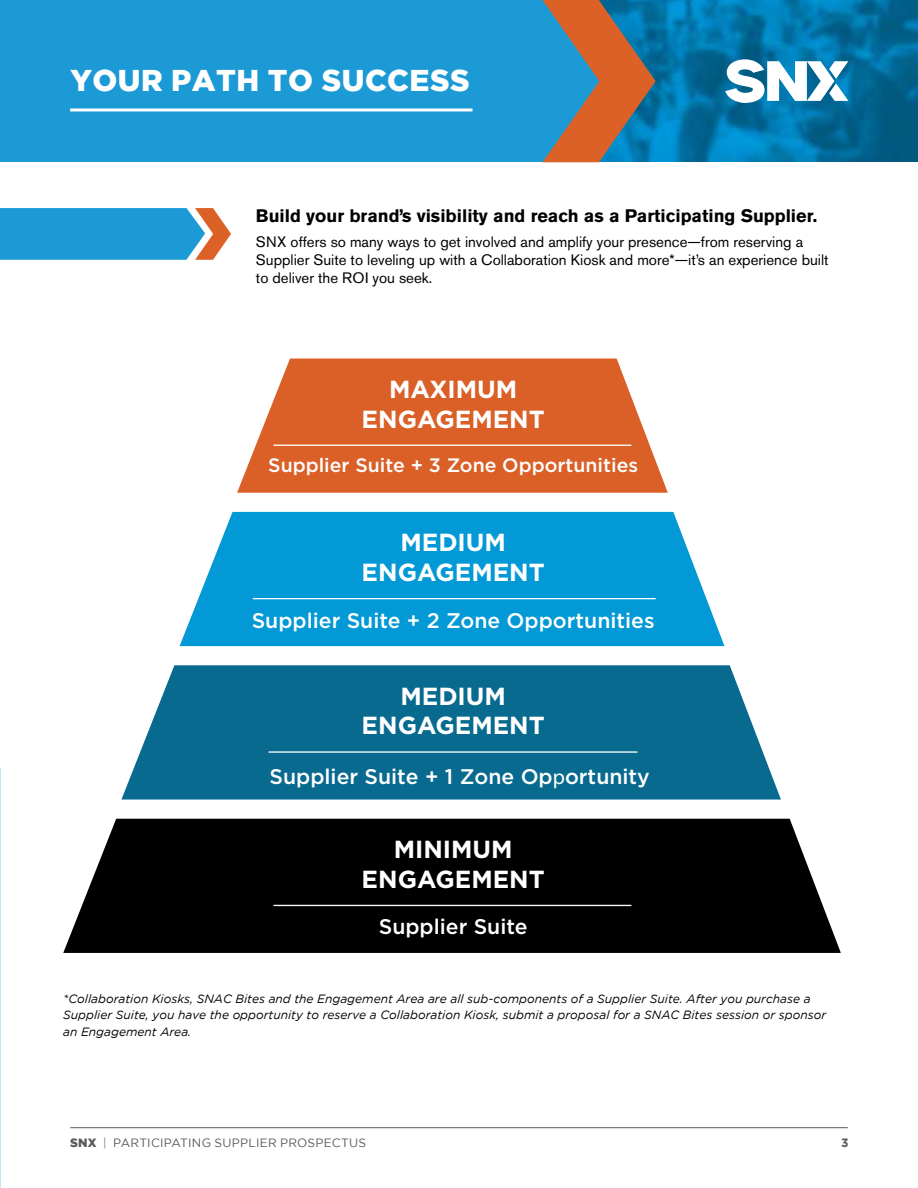
<style>
.page{position:relative;width:918px;height:1188px;background:#fff}
.page>*{position:absolute;margin:0;border:0;box-sizing:border-box;transform-origin:0 0}
.t1{font:900 30px "Gotham";letter-spacing:.015em;color:#fff}
.t2{font:700 24.75px/29.5px "Gotham";color:#fff;text-align:center}
.t3{font:500 21.15px "Gotham";color:#fff}
.t4{font:500 19.35px "Gotham";color:#fff}
.t5{font:700 18px "Akzidenz Grotesk BE";color:#000}
.t6{font:15px/18px "Akzidenz Grotesk BE";color:#000}
.t7{font:italic 12px/16.5px "Gotham";color:#000}
.t8{font:12px "Gotham";letter-spacing:.02em;color:#58595b}
.t9{font:700 12px "Gotham";color:#58595b}
.s1{font-family:"Myriad Arabic";font-weight:400;font-size:30px}
.s2{font-weight:900}
.s3{font-weight:300}
</style>
<div class="page">
<hr style="left:70px;top:1127px;width:778px;height:1px;background:#58595b">
<div style="left:0;top:0;width:918px;height:162px;background:#1c9ad6"></div>
<img style="left:656px;top:0;width:262px;height:162px">
<hr style="left:70px;top:108px;width:403px;height:3px;background:#fff">
<svg style="left:237px;top:359px;width:431px;height:134px;background:#de7442"></svg>
<hr style="left:273px;top:445px;width:358px;height:1px;background:#fff">
<svg style="left:180px;top:512px;width:544px;height:134px;background:#1aa2d9"></svg>
<hr style="left:253px;top:598px;width:403px;height:1px;background:#fff">
<svg style="left:121px;top:665px;width:660px;height:135px;background:#1d7698"></svg>
<hr style="left:269px;top:751px;width:368px;height:2px;background:#fff">
<svg style="left:63px;top:819px;width:778px;height:134px;background:#111"></svg>
<hr style="left:273px;top:905px;width:358px;height:1px;background:#fff">
<svg style="left:0;top:208px;width:231px;height:52px;background:#3b9dcb"></svg>
<svg style="left:725px;top:59px;width:123px;height:44px;background:#96c4d9"></svg>
<svg style="left:543px;top:0;width:113px;height:162px"></svg>
<h1 class="t1" style="left:70px;top:63px;width:401px">YOUR PATH TO SUCCESS</h1>
<h3 class="t5" style="left:256px;top:205px;width:563px">Build your brand’s visibility and reach as a Participating Supplier.</h3>
<p class="t6" style="left:256px;top:232px;width:574px">SNX offers so many ways to get involved and amplify your presence—from reserving a<br>Supplier Suite to leveling up with a Collaboration Kiosk and more*—it’s an experience built to deliver the ROI you seek.</p>
<h2 class="t2" style="left:362px;top:374px;width:185px">MAXIMUM<br>ENGAGEMENT</h2>
<h3 class="t4" style="left:268px;top:454px;width:371px">Supplier Suite + 3 Zone Opportunities</h3>
<h2 class="t2" style="left:362px;top:528px;width:185px">MEDIUM<br>ENGAGEMENT</h2>
<h3 class="t3" style="left:252px;top:608px;width:404px">Supplier Suite + 2 Zone Opportunities</h3>
<h2 class="t2" style="left:362px;top:681px;width:185px">MEDIUM<br>ENGAGEMENT</h2>
<h3 class="t3" style="left:270px;top:764px;width:382px">Supplier Suite + 1 Zone Op<span class="s1">p</span>ortunity</h3>
<h2 class="t2" style="left:362px;top:835px;width:185px">MINIMUM<br>ENGAGEMENT</h2>
<h3 class="t3" style="left:379px;top:915px;width:150px">Supplier Suite</h3>
<p class="t7" style="left:63px;top:990px;width:764px">*Collaboration Kiosks, SNAC Bites and the Engagement Area are all sub-components of a Supplier Suite. After you purchase a<br>Supplier Suite, you have the opportunity to reserve a Collaboration Kiosk, submit a proposal for a SNAC Bites session or sponsor an Engagement Area.</p>
<p class="t8" style="left:70px;top:1136px;width:298px"><span class="s2">SNX</span> <span class="s3">|</span> PARTICIPATING SUPPLIER PROSPECTUS</p>
<p class="t9" style="left:841px;top:1136px;width:9px">3</p>
</div>
